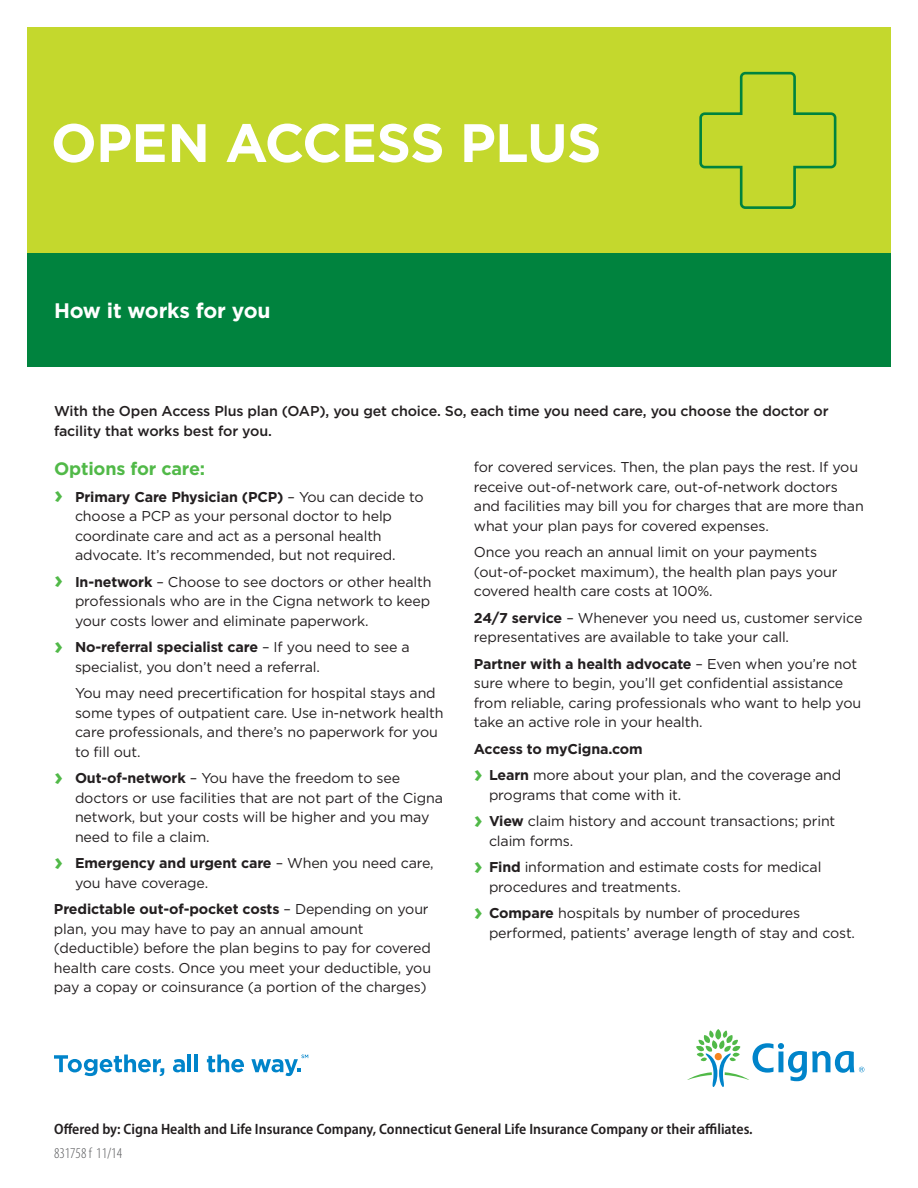
<style>
.page{position:relative;width:918px;height:1188px;background:#fff}
.page>*{position:absolute;margin:0;border:0;box-sizing:border-box;transform-origin:0 0}
.Small_headline_bold{font:700 54px "Gotham";letter-spacing:-.015em;color:#fff}
.Subheadline_bold_14{font:700 21px "Gotham";letter-spacing:-.01em;color:#fff}
.Subhead_body_bold_12{font:700 18px "Gotham";letter-spacing:-.01em;color:#51b948}
.Offered_by_legal{font:600 semi-condensed 15px "Myriad Pro";color:#231f20}
.Legal_copy_Cat{font:300 condensed 15px "Myriad Pro";color:#57585a}
.Bullet_copy_book_9_5{font:14.25px/19.5px "Gotham";letter-spacing:-.01em;color:#231f20}
.Body_copy__book_9_5{font:14.25px/19.5px "Gotham";letter-spacing:-.01em;color:#231f20}
.Body_copy__book_9_5-2{font:500 14.25px/19.5px "Gotham";letter-spacing:-.01em;color:#231f20}
.Bullet_copy_book_9_5-2{font:14.25px/19.5px "Gotham";letter-spacing:-.03em;color:#231f20}
.Body_copy__book_9_5-3{font:700 14.25px "Gotham";letter-spacing:-.015em;color:#231f20}
.s1{font-weight:700;font-size:24px;color:#51b948}
.s2{font-weight:700}
</style>
<div class="page">
<div style="left:27px;top:27px;width:864px;height:227px;background:#c4d82d"></div>
<div style="left:27px;top:254px;width:864px;height:113px;background:#00833e"></div>
<svg style="left:699px;top:71px;width:138px;height:138px"></svg>
<svg style="left:687px;top:1029px;width:177px;height:58px"></svg>
<svg style="left:54px;top:1055px;width:110px;height:21px"></svg>
<svg style="left:173px;top:1059px;width:12px;height:13px"></svg>
<hr style="left:188px;top:1055px;width:3px;height:17px;background:#0084ca">
<hr style="left:194px;top:1055px;width:4px;height:17px;background:#0084ca">
<svg style="left:207px;top:1055px;width:37px;height:17px"></svg>
<svg style="left:251px;top:1055px;width:57px;height:21px"></svg>
<p class="Small_headline_bold" style="left:51px;top:112px;width:552px">OPEN ACCESS PLUS</p>
<p class="Subheadline_bold_14" style="left:54px;top:298px;width:218px">How it works for you</p>
<p class="Body_copy__book_9_5-2" style="left:54px;top:401px;width:776px">With the Open Access Plus plan (OAP), you get choice. So, each time you need care, you choose the doctor or facility that works best for you.</p>
<p class="Subhead_body_bold_12" style="left:54px;top:459px;width:153px">Options for care:</p>
<p class="Bullet_copy_book_9_5" style="left:75px;top:487px;width:350px;text-indent:-21px"><span class="s1">›</span> <span class="s2">Primary Care Physician (PCP)</span> – You can decide to choose a PCP as your personal doctor to help coordinate care and act as a personal health advocate. It’s recommended, but not required.</p>
<p class="Bullet_copy_book_9_5" style="left:75px;top:572px;width:358px;text-align:justify;text-indent:-21px"><span class="s1">›</span> <span class="s2">In-network</span> – Choose to see doctors or other health professionals who are in the Cigna network to keep your costs lower and eliminate paperwork.</p>
<p class="Bullet_copy_book_9_5" style="left:75px;top:637px;width:336px;text-indent:-21px"><span class="s1">›</span> <span class="s2">No-referral specialist care</span> – If you need to see a specialist, you don’t need a referral.</p>
<p class="Bullet_copy_book_9_5" style="left:75px;top:683px;width:370px">You may need precertification for hospital stays and some types of outpatient care. Use in-network health care professionals, and there’s no paperwork for you to fill out.</p>
<p class="Bullet_copy_book_9_5" style="left:75px;top:768px;width:370px;text-indent:-21px"><span class="s1">›</span> <span class="s2">Out-of-network</span> – You have the freedom to see doctors or use facilities that are not part of the Cigna network, but your costs will be higher and you may need to file a claim.</p>
<p class="Bullet_copy_book_9_5-2" style="left:75px;top:853px;width:360px;text-indent:-21px"><span class="s1">›</span> <span class="s2">Emergency and urgent care</span> – When you need care, you have coverage.</p>
<p class="Body_copy__book_9_5" style="left:54px;top:899px;width:379px"><span class="s2">Predictable out-of-pocket costs</span> – Depending on your plan, you may have to pay an annual amount (deductible) before the plan begins to pay for covered health care costs. Once you meet your deductible, you pay a copay or coinsurance (a portion of the charges)</p>
<p class="Body_copy__book_9_5" style="left:474px;top:457px;width:391px">for covered services. Then, the plan pays the rest. If you receive out-of-network care, out-of-network doctors and facilities may bill you for charges that are more than what your plan pays for covered expenses.</p>
<p class="Body_copy__book_9_5" style="left:474px;top:542px;width:365px">Once you reach an annual limit on your payments (out-of-pocket maximum), the health plan pays your covered health care costs at 100%.</p>
<p class="Body_copy__book_9_5" style="left:474px;top:608px;width:390px"><span class="s2">24/7 service</span> – Whenever you need us, customer service representatives are available to take your call.</p>
<p class="Body_copy__book_9_5" style="left:474px;top:654px;width:389px"><span class="s2">Partner with a health advocate</span> – Even when you’re not sure where to begin, you’ll get confidential assistance from reliable, caring professionals who want to help you take an active role in your health.</p>
<p class="Body_copy__book_9_5-3" style="left:474px;top:741px;width:170px">Access to myCigna.com</p>
<p class="Bullet_copy_book_9_5" style="left:489px;top:765px;width:354px;text-indent:-15px"><span class="s1">›</span> <span class="s2">Learn</span> more about your plan, and the coverage and programs that come with it.</p>
<p class="Bullet_copy_book_9_5" style="left:489px;top:811px;width:348px;text-indent:-15px"><span class="s1">›</span> <span class="s2">View</span> claim history and account transactions; print claim forms.</p>
<p class="Bullet_copy_book_9_5" style="left:489px;top:857px;width:334px;text-indent:-15px"><span class="s1">›</span> <span class="s2">Find</span> information and estimate costs for medical procedures and treatments.</p>
<p class="Bullet_copy_book_9_5" style="left:489px;top:903px;width:368px;text-indent:-15px"><span class="s1">›</span> <span class="s2">Compare</span> hospitals by number of procedures performed, patients’ average length of stay and cost.</p>
<p class="Offered_by_legal" style="left:54px;top:1121px;width:700px">Offered by: Cigna Health and Life Insurance Company, Connecticut General Life Insurance Company or their affiliates.</p>
<p class="Legal_copy_Cat" style="left:54px;top:1145px;width:70px">831758 f 11/14</p>
</div>
